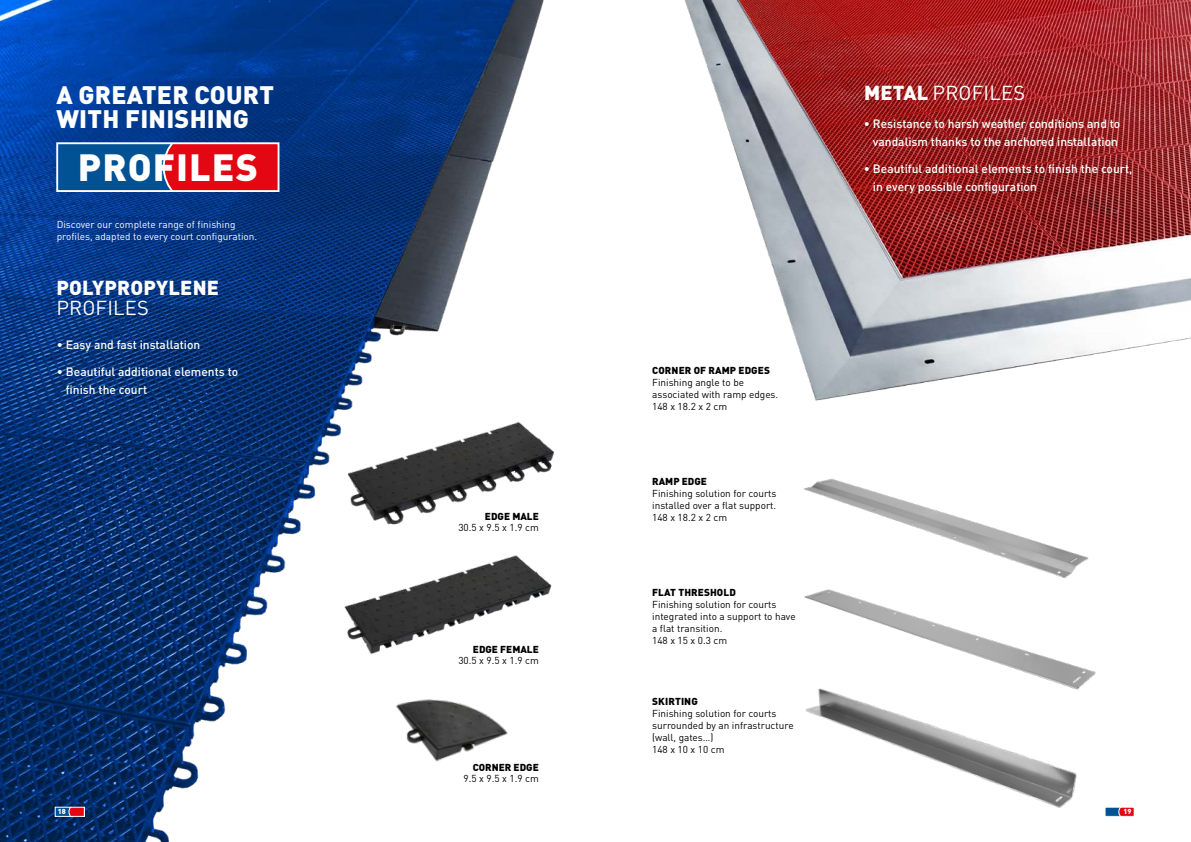
<style>
.page{position:relative;width:1191px;height:842px;background:#fff}
.page>*{position:absolute;margin:0;border:0;box-sizing:border-box;transform-origin:0 0}
.t1{font:900 37.5px "DIN Pro";letter-spacing:.03em;color:#fff}
.t2{font:900 25px/24px "DIN Pro";letter-spacing:.01em;color:#fff}
.t3{font:20px "DIN Pro";letter-spacing:.01em;color:#fff}
.t4{font:900 20px "DIN Pro";letter-spacing:.01em;color:#fff}
.t5{font:500 12px/18px "DIN Pro";color:#fff}
.t6{font:10px/12px "DIN Pro";color:#000}
.t7{font:10px/12px "DIN Pro";color:#fff}
.t8{font:900 10px "DIN Pro";letter-spacing:.01em;color:#000}
.t9{font:900 7.2px "DIN Pro";color:#fff}
.s1{font-weight:900}
</style>
<div class="page">
<img style="left:0;top:0;width:544px;height:842px">
<img style="left:684px;top:0;width:507px;height:401px">
<img style="left:333px;top:417px;width:221px;height:137px">
<img style="left:332px;top:554px;width:220px;height:141px">
<img style="left:804px;top:596px;width:216px;height:53px">
<img style="left:804px;top:478px;width:285px;height:118px">
<img style="left:805px;top:649px;width:291px;height:159px">
<div style="left:57px;top:143px;width:221px;height:48px;background:#005295"></div>
<div style="left:162px;top:145px;width:114px;height:44px;background:#e30613"></div>
<div style="left:56px;top:142px;width:223px;height:50px;border:2px solid #fff"></div>
<img style="left:384px;top:697px;width:128px;height:76px">
<svg style="left:55px;top:807px;width:29px;height:9px"></svg>
<svg style="left:69px;top:809px;width:13px;height:5px"></svg>
<svg style="left:1105px;top:807px;width:29px;height:9px"></svg>
<svg style="left:1118px;top:809px;width:14px;height:5px"></svg>
<h2 class="t2" style="left:56px;top:82px;width:219px">A GREATER COURT<br>WITH FINISHING</h2>
<h1 class="t1" style="left:78px;top:141px;width:182px">PROFILES</h1>
<p class="t7" style="left:57px;top:217px;width:202px">Discover our complete range of finishing profiles, adapted to every court configuration.</p>
<h3 class="t4" style="left:56px;top:274px;width:164px">POLYPROPYLENE</h3>
<h3 class="t3" style="left:56px;top:292px;width:94px">PROFILES</h3>
<p class="t5" style="left:57px;top:335px;width:145px">• Easy and fast installation</p>
<p class="t5" style="left:66px;top:362px;width:174px;text-indent:-9px">• Beautiful additional elements to finish the court</p>
<p class="t8" style="left:652px;top:364px;width:119px">CORNER OF RAMP EDGES</p>
<p class="t6" style="left:652px;top:376px;width:128px">Finishing angle to be associated with ramp edges.<br>148 x 18.2 x 2 cm</p>
<p class="t8" style="left:652px;top:474px;width:56px">RAMP EDGE</p>
<p class="t6" style="left:652px;top:486px;width:126px">Finishing solution for courts installed over a flat support.</p>
<p class="t8" style="left:485px;top:509px;width:55px">EDGE MALE</p>
<p class="t6" style="left:652px;top:510px;width:76px">148 x 18.2 x 2 cm</p>
<p class="t6" style="left:458px;top:520px;width:82px">30.5 x 9.5 x 1.9 cm</p>
<p class="t8" style="left:473px;top:643px;width:67px">EDGE FEMALE</p>
<p class="t6" style="left:458px;top:653px;width:82px">30.5 x 9.5 x 1.9 cm</p>
<p class="t8" style="left:473px;top:761px;width:67px">CORNER EDGE</p>
<p class="t6" style="left:463px;top:771px;width:77px">9.5 x 9.5 x 1.9 cm</p>
<p class="t8" style="left:652px;top:586px;width:85px">FLAT THRESHOLD</p>
<p class="t6" style="left:652px;top:598px;width:145px">Finishing solution for courts integrated into a support to have a flat transition.<br>148 x 15 x 0.3 cm</p>
<p class="t8" style="left:652px;top:694px;width:47px">SKIRTING</p>
<p class="t6" style="left:652px;top:706px;width:143px">Finishing solution for courts surrounded by an infrastructure (wall, gates…)<br>148 x 10 x 10 cm</p>
<h3 class="t3" style="left:864px;top:77px;width:163px"><span class="s1">METAL</span> PROFILES</h3>
<p class="t5" style="left:864px;top:114px;width:258px;text-align:center">• Resistance to harsh weather conditions and to vandalism thanks to the anchored installation</p>
<p class="t5" style="left:873px;top:159px;width:261px;text-indent:-9px">• Beautiful additional elements to finish the court, in every possible configuration</p>
<p class="t9" style="left:58px;top:807px;width:10px">18</p>
<p class="t9" style="left:1123px;top:807px;width:10px">19</p>
</div>
